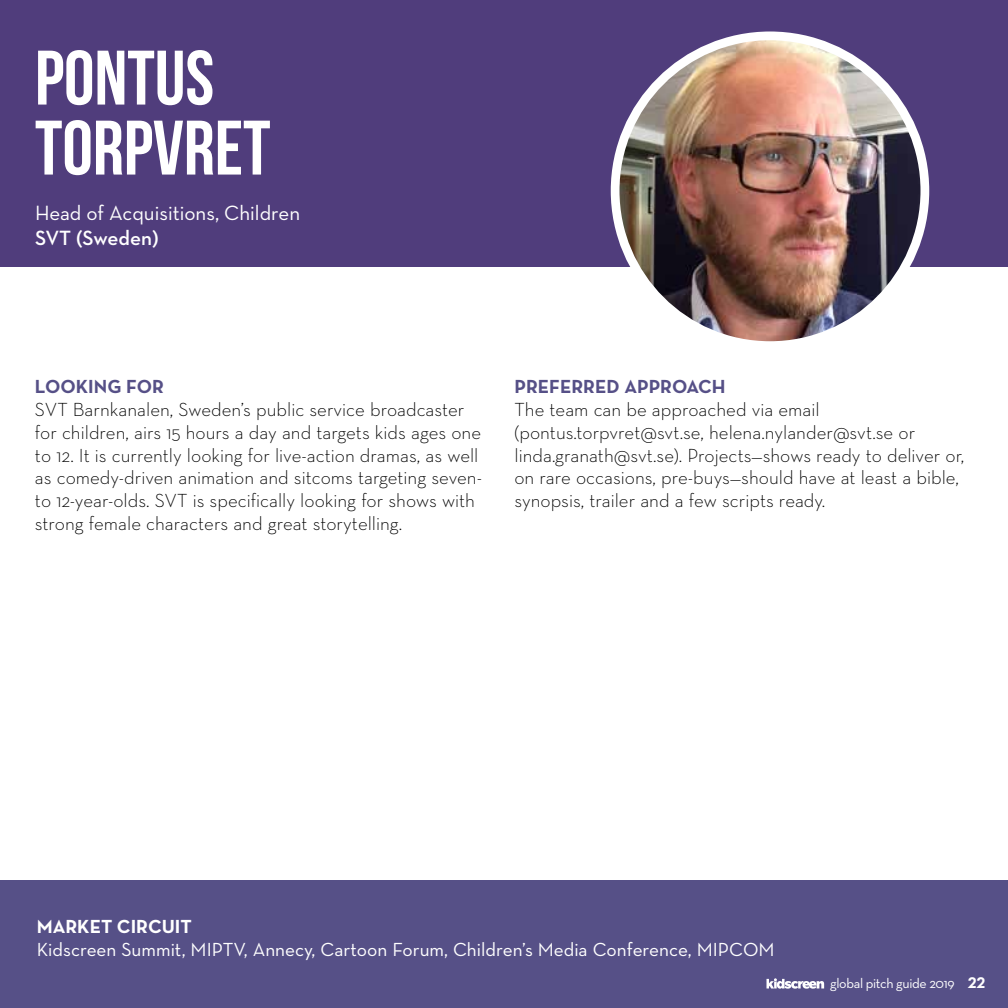
<style>
.page{position:relative;width:1008px;height:1008px;background:#fff}
.page>*{position:absolute;margin:0;border:0;box-sizing:border-box;transform-origin:0 0}
.t1{font:77px/70px "Bebas Neue";color:#fff}
.t2{font:21px "Neutra Text";color:#fff}
.t3{font:600 21px "Neutra Text";color:#fff}
.t4{font:300 19.25px/22.8px "Neutra Text";color:#000}
.t5{font:19.25px "Neutra Text";color:#fff}
.t6{font:700 19.25px "Neutra Text";color:#565087}
.t7{font:700 19.25px "Neutra Text";color:#fff}
.t8{font:14px "Neutra Text";letter-spacing:-.025em;color:#fff}
.s1{font-family:"Neutra Text TF Bold Alt";font-size:15.75px}
</style>
<div class="page">
<div style="left:0;top:0;width:1008px;height:267px;background:#503d7c"></div>
<div style="left:0;top:880px;width:1008px;height:128px;background:#565087"></div>
<svg style="left:767px;top:978px;width:57px;height:11px"></svg>
<img style="left:615px;top:36px;width:310px;height:310px;border-radius:155px">
<div style="left:611px;top:32px;width:318px;height:318px;border:9px solid #fff;border-radius:50%"></div>
<h1 class="t1" style="left:35px;top:42px;width:237px">PONTUS<br>TORPVRET</h1>
<p class="t2" style="left:35px;top:200px;width:267px">Head of Acquisitions, Children</p>
<p class="t3" style="left:35px;top:225px;width:125px">SVT (Sweden)</p>
<p class="t6" style="left:35px;top:375px;width:24px">LOOKING</p>
<p class="t6" style="left:126px;top:375px;width:13px">FOR</p>
<p class="t4" style="left:35px;top:398px;width:449px">SVT Barnkanalen, Sweden’s public service broadcaster for children, airs 15 hours a day and targets kids ages one to 12. It is currently looking for live-action dramas, as well as comedy-driven animation and sitcoms targeting seven&shy;to 12-year-olds. SVT is specifically looking for shows with strong female characters and great storytelling.</p>
<p class="t6" style="left:514px;top:375px;width:24px">PREFERRED</p>
<p class="t6" style="left:624px;top:375px;width:50px">APPROA</p>
<p class="t6" style="left:698px;top:375px;width:26px">CH</p>
<p class="t4" style="left:514px;top:398px;width:451px">The team can be approached via email (pontus.torpvret@svt.se, helena.nylander@svt.se or linda.granath@svt.se). Projects—shows ready to deliver or, on rare occasions, pre-buys—should have at least a bible, synopsis, trailer and a few scripts ready.</p>
<p class="t7" style="left:37px;top:914px;width:157px">MARKET CIRCUIT</p>
<p class="t5" style="left:37px;top:937px;width:739px">Kidscreen Summit, MIPTV, Annecy, Cartoon Forum, Children’s Media Conference, MIPCOM</p>
<p class="t8" style="left:830px;top:975px;width:157px">global pitch guide 2019 <span class="s1">22</span></p>
</div>
